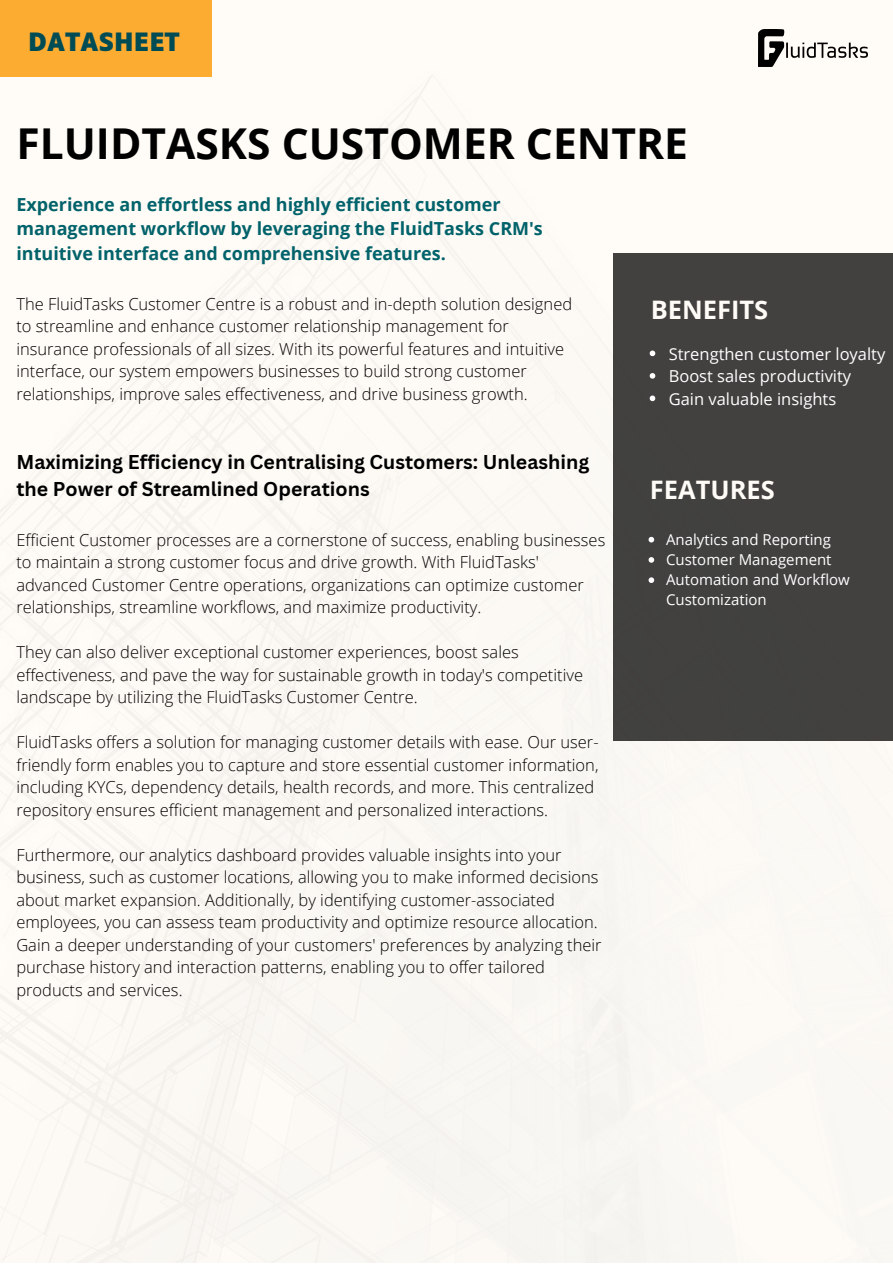
<style>
.page{position:relative;width:893px;height:1264px;background:#fff}
.page>*{position:absolute;margin:0;border:0;box-sizing:border-box;transform-origin:0 0}
.t1{font:700 42.45px "Open Sans";color:#000}
.t2{font:700 25.5px "Open Sans";color:#fffbf6}
.t3{font:700 24.15px "Luciole";color:#004c55}
.t4{font:700 19.5px "Canva Sans";color:#000}
.t5{font:700 18px/24.8px "Open Sans";color:#00626a}
.t6{font:300 16.5px/22.5px "Open Sans";color:#000}
.t7{font:16.5px "Open Sans";color:#fff}
.t8{font:15px/20.2px "Open Sans";color:#fff}
</style>
<div class="page">
<div style="left:0;top:0;width:892px;height:1262px;background:#fcf9f5"></div>
<div style="left:0;top:0;width:211px;height:77px;background:#fdac32"></div>
<img style="left:758px;top:30px;width:109px;height:37px">
<div style="left:613px;top:253px;width:279px;height:487px;background:#434140"></div>
<svg style="left:648px;top:537px;width:6px;height:5px"></svg>
<svg style="left:648px;top:557px;width:6px;height:5px"></svg>
<svg style="left:648px;top:577px;width:6px;height:6px"></svg>
<svg style="left:649px;top:350px;width:6px;height:6px"></svg>
<svg style="left:649px;top:373px;width:6px;height:5px"></svg>
<svg style="left:649px;top:395px;width:6px;height:6px"></svg>
<p class="t3" style="left:28px;top:32px;width:153px">DATASHEET</p>
<p class="t1" style="left:16px;top:113px;width:673px">FLUIDTASKS CUSTOMER CENTRE</p>
<p class="t5" style="left:16px;top:191px;width:528px">Experience an effortless and highly efficient customer management workflow by leveraging the FluidTasks CRM's intuitive interface and comprehensive features.</p>
<p class="t6" style="left:16px;top:292px;width:557px">The FluidTasks Customer Centre is a robust and in-depth solution designed to streamline and enhance customer relationship management for insurance professionals of all sizes. With its powerful features and intuitive interface, our system empowers businesses to build strong customer relationships, improve sales effectiveness, and drive business growth.</p>
<p class="t4" style="left:16px;top:448px;width:574px">Maximizing Efficiency in Centralising Customers: Unleashing</p>
<p class="t4" style="left:16px;top:475px;width:355px">the Power of Streamlined Operations</p>
<p class="t6" style="left:16px;top:528px;width:590px">Efficient Customer processes are a cornerstone of success, enabling businesses to maintain a strong customer focus and drive growth. With FluidTasks' advanced Customer Centre operations, organizations can optimize customer relationships, streamline workflows, and maximize productivity.</p>
<p class="t6" style="left:16px;top:640px;width:568px">They can also deliver exceptional customer experiences, boost sales effectiveness, and pave the way for sustainable growth in today's competitive landscape by utilizing the FluidTasks Customer Centre.</p>
<p class="t6" style="left:16px;top:730px;width:583px">FluidTasks offers a solution for managing customer details with ease. Our user&shy;friendly form enables you to capture and store essential customer information, including KYCs, dependency details, health records, and more. This centralized repository ensures efficient management and personalized interactions.</p>
<p class="t6" style="left:16px;top:843px;width:586px">Furthermore, our analytics dashboard provides valuable insights into your business, such as customer locations, allowing you to make informed decisions about market expansion. Additionally, by identifying customer-associated employees, you can assess team productivity and optimize resource allocation.<br>Gain a deeper understanding of your customers' preferences by analyzing their purchase history and interaction patterns, enabling you to offer tailored products and services.</p>
<p class="t2" style="left:650px;top:292px;width:119px">BENEFITS</p>
<p class="t7" style="left:668px;top:342px;width:218px">Strengthen customer loyalty</p>
<p class="t7" style="left:668px;top:364px;width:184px">Boost sales productivity</p>
<p class="t7" style="left:668px;top:387px;width:169px">Gain valuable insights</p>
<p class="t2" style="left:649px;top:472px;width:126px">FEATURES</p>
<p class="t8" style="left:666px;top:529px;width:166px">Analytics and Reporting</p>
<p class="t8" style="left:666px;top:549px;width:167px">Customer Management</p>
<p class="t8" style="left:666px;top:569px;width:185px">Automation and Workflow<br>Customization</p>
</div>
